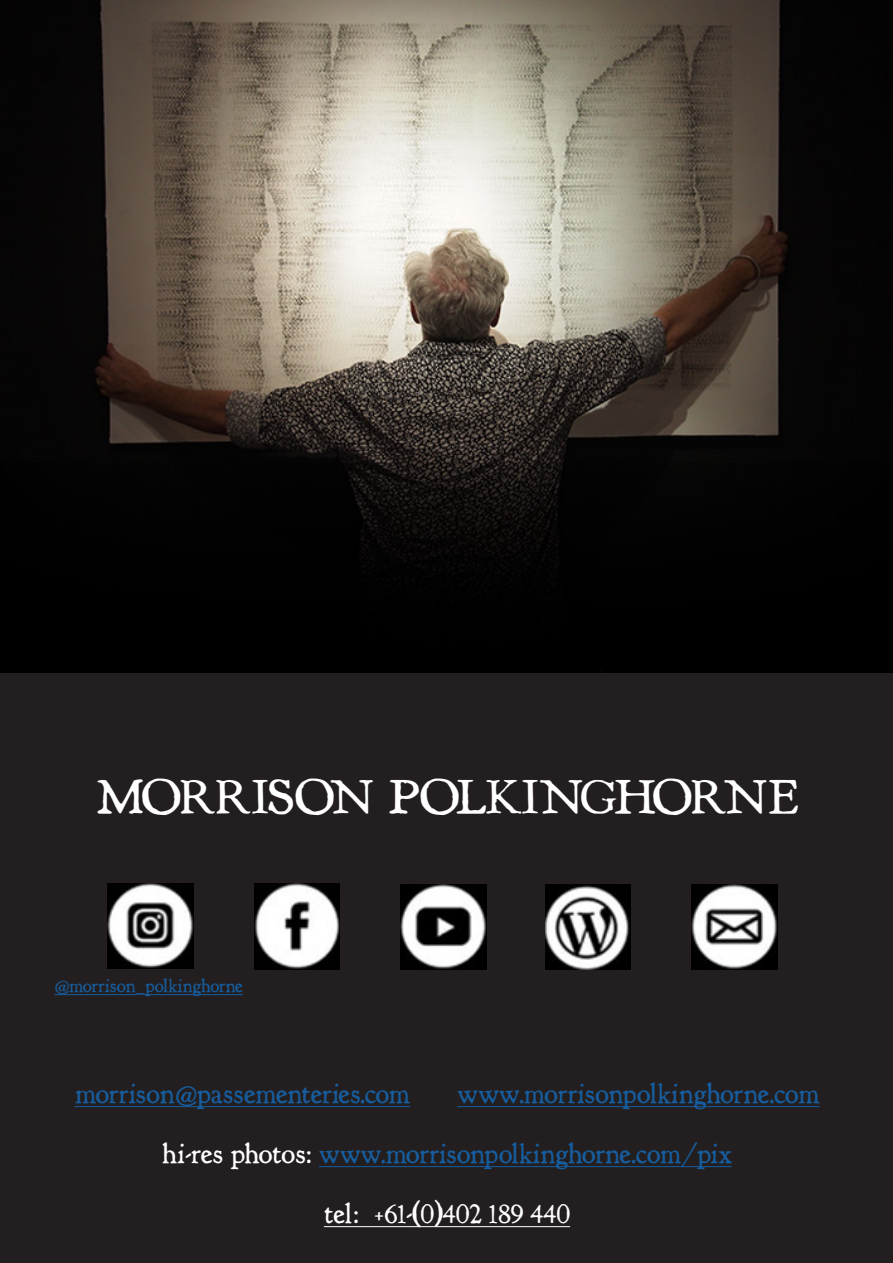
<style>
.page{position:relative;width:893px;height:1263px;background:#231f20}
.page>*{position:absolute;margin:0;border:0;box-sizing:border-box;transform-origin:0 0}
.t1{font:45px "Shipley Rough";letter-spacing:-.03em;color:#fff;scale:1.1 1}
.social_media{font:27px "Shipley Rough";letter-spacing:-.01em;color:#175d9e}
.social_media-2{font:27px "Shipley Rough";color:#fff}
.social_media-3{font:18px "Shipley Rough";letter-spacing:-.01em;color:#175d9e}
.s1{font-family:"Minion Pro"}
.s2{color:#fff}
</style>
<div class="page">
<hr style="left:74px;top:1106px;width:336px;height:1px;background:#175d9e">
<hr style="left:457px;top:1106px;width:362px;height:1px;background:#175d9e">
<hr style="left:319px;top:1166px;width:413px;height:1px;background:#175d9e">
<hr style="left:324px;top:1226px;width:246px;height:1px;background:#fff">
<img style="left:108px;top:883px;width:85px;height:86px">
<img style="left:254px;top:884px;width:85px;height:85px">
<img style="left:692px;top:884px;width:85px;height:86px">
<img style="left:545px;top:884px;width:86px;height:86px">
<img style="left:401px;top:884px;width:85px;height:86px">
<hr style="left:54px;top:994px;width:82px;height:1px;background:#175d9e">
<hr style="left:145px;top:994px;width:98px;height:1px;background:#175d9e">
<img style="left:0;top:0;width:893px;height:672px">
<p class="t1" style="left:96px;top:769px;width:639px">MORRISON POLKINGHORNE</p>
<p class="social_media-3" style="left:54px;top:975px;width:190px">@morrison<span class="s1">_</span>polkinghorne</p>
<p class="social_media" style="left:74px;top:1077px;width:337px">morrison@passementeries.com</p>
<p class="social_media" style="left:457px;top:1077px;width:364px">www.morrisonpolkinghorne.com</p>
<p class="social_media" style="left:162px;top:1137px;width:571px"><span class="s2">hi-res photos:</span> www.morrisonpolkinghorne.com/pix</p>
<p class="social_media-2" style="left:324px;top:1197px;width:248px">tel: +61-(0)402 189 440</p>
</div>
